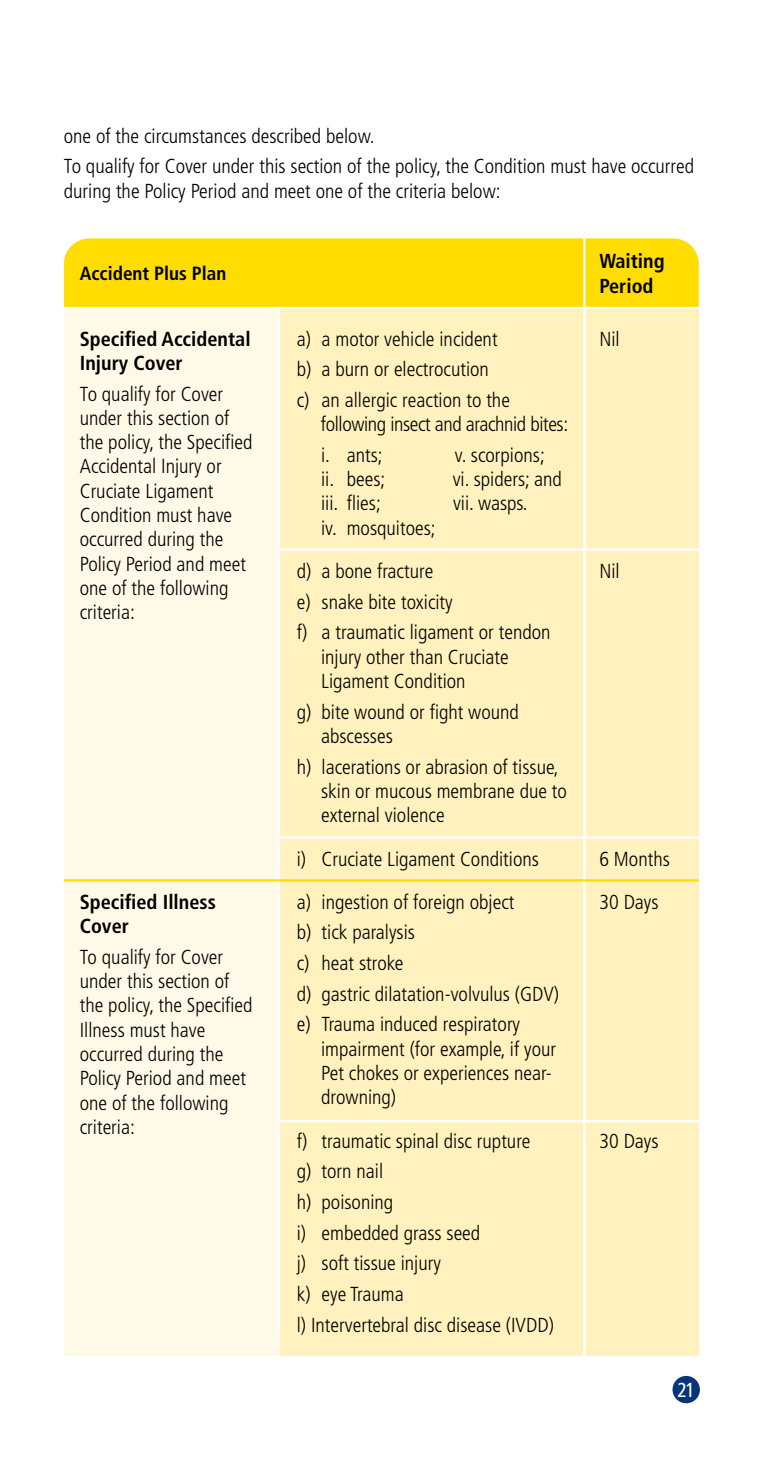
<style>
.page{position:relative;width:766px;height:1467px;background:#fff}
.page>*{position:absolute;margin:0;border:0;box-sizing:border-box;transform-origin:0 0}
.t1{font:300 condensed 20.25px/24.3px "Frutiger";color:#000}
.t2{font:700 condensed 20.25px/24.3px "Frutiger";color:#000}
.t3{font:300 condensed 20.25px/30.6px "Frutiger";letter-spacing:-.02em;color:#000}
.t4{font:condensed 20.25px "Frutiger";color:#fff}
.t5{font:700 condensed 19.12px "Frutiger";color:#000}
</style>
<div class="page">
<div style="left:672px;top:1376px;width:27px;height:27px;background:#06357a;border-radius:50%"></div>
<div style="left:64px;top:238px;width:634px;height:69px;background:#fd0"></div>
<div style="left:278px;top:309px;width:420px;height:1046px;background:#fff2be"></div>
<div style="left:64px;top:309px;width:215px;height:1046px;background:#fffae7"></div>
<hr style="left:583px;top:238px;width:2px;height:1117px;background:#fff">
<hr style="left:277px;top:548px;width:425px;height:3px;background:#fff">
<hr style="left:277px;top:309px;width:2px;height:1028px;background:#fff">
<hr style="left:64px;top:879px;width:634px;height:2px;background:#fd0">
<hr style="left:277px;top:1120px;width:425px;height:2px;background:#fff">
<hr style="left:277px;top:836px;width:425px;height:3px;background:#fff">
<p class="t1" style="left:64px;top:121px;width:631px;line-height:30.4px">one of the circumstances described below.<br>To qualify for Cover under this section of the policy, the Condition must have occurred</p>
<p class="t1" style="left:64px;top:179px;width:438px">during the Policy Period and meet one of the criteria below:</p>
<p class="t5" style="left:80px;top:262px;width:148px">Accident Plus Plan</p>
<p class="t2" style="left:80px;top:326px;width:172px">Specified Accidental<br>Injury Cover</p>
<p class="t1" style="left:80px;top:382px;width:174px">To qualify for Cover under this section of the policy, the Specified<br>Accidental Injury or<br>Cruciate Ligament<br>Condition must have occurred during the<br>Policy Period and meet one of the following criteria:</p>
<p class="t2" style="left:80px;top:890px;width:138px">Specified Illness<br>Cover</p>
<p class="t1" style="left:80px;top:945px;width:174px">To qualify for Cover under this section of the policy, the Specified<br>Illness must have occurred during the<br>Policy Period and meet one of the following criteria:</p>
<p class="t1" style="left:297px;top:323px;width:214px;line-height:30.6px">a) a motor vehicle incident b) a burn or electrocution<br>c) an allergic reaction to the</p>
<p class="t3" style="left:321px;top:409px;width:249px">following insect and arachnid bites: i. ants;</p>
<p class="t1" style="left:455px;top:443px;width:91px">v. scorpions;</p>
<p class="t1" style="left:321px;top:467px;width:66px">ii. bees;</p>
<p class="t1" style="left:452px;top:467px;width:111px">vi. spiders; and</p>
<p class="t1" style="left:321px;top:492px;width:61px">iii. flies;</p>
<p class="t1" style="left:453px;top:492px;width:76px">vii. wasps.</p>
<p class="t1" style="left:321px;top:516px;width:116px">iv. mosquitoes;</p>
<p class="t1" style="left:297px;top:556px;width:255px;line-height:30.6px">d) a bone fracture<br>e) snake bite toxicity<br>f) a traumatic ligament or tendon</p>
<p class="t1" style="left:321px;top:645px;width:189px">injury other than Cruciate<br>Ligament Condition</p>
<p class="t1" style="left:321px;top:700px;width:199px;text-indent:-24px">g) bite wound or fight wound abscesses</p>
<p class="t1" style="left:321px;top:755px;width:247px;text-indent:-24px">h) lacerations or abrasion of tissue, skin or mucous membrane due to external violence</p>
<p class="t2" style="left:599px;top:249px;width:67px">Waiting<br>Period</p>
<p class="t1" style="left:599px;top:327px;width:22px">Nil</p>
<p class="t1" style="left:599px;top:559px;width:22px">Nil</p>
<p class="t1" style="left:297px;top:847px;width:243px">i) Cruciate Ligament Conditions</p>
<p class="t1" style="left:599px;top:847px;width:72px">6 Months</p>
<p class="t1" style="left:297px;top:887px;width:264px;line-height:30.6px">a) ingestion of foreign object<br>b) tick paralysis<br>c) heat stroke<br>d) gastric dilatation-volvulus (GDV) e) Trauma induced respiratory</p>
<p class="t1" style="left:321px;top:1037px;width:236px">impairment (for example, if your<br>Pet chokes or experiences near&shy;drowning)</p>
<p class="t1" style="left:599px;top:890px;width:61px">30 Days</p>
<p class="t1" style="left:297px;top:1126px;width:258px;line-height:30.6px">f) traumatic spinal disc rupture<br>g) torn nail<br>h) poisoning<br>i) embedded grass seed<br>j) soft tissue injury<br>k) eye Trauma<br>l) Intervertebral disc disease (IVDD)</p>
<p class="t1" style="left:599px;top:1129px;width:61px">30 Days</p>
<p class="t4" style="left:677px;top:1378px;width:19px">21</p>
</div>
